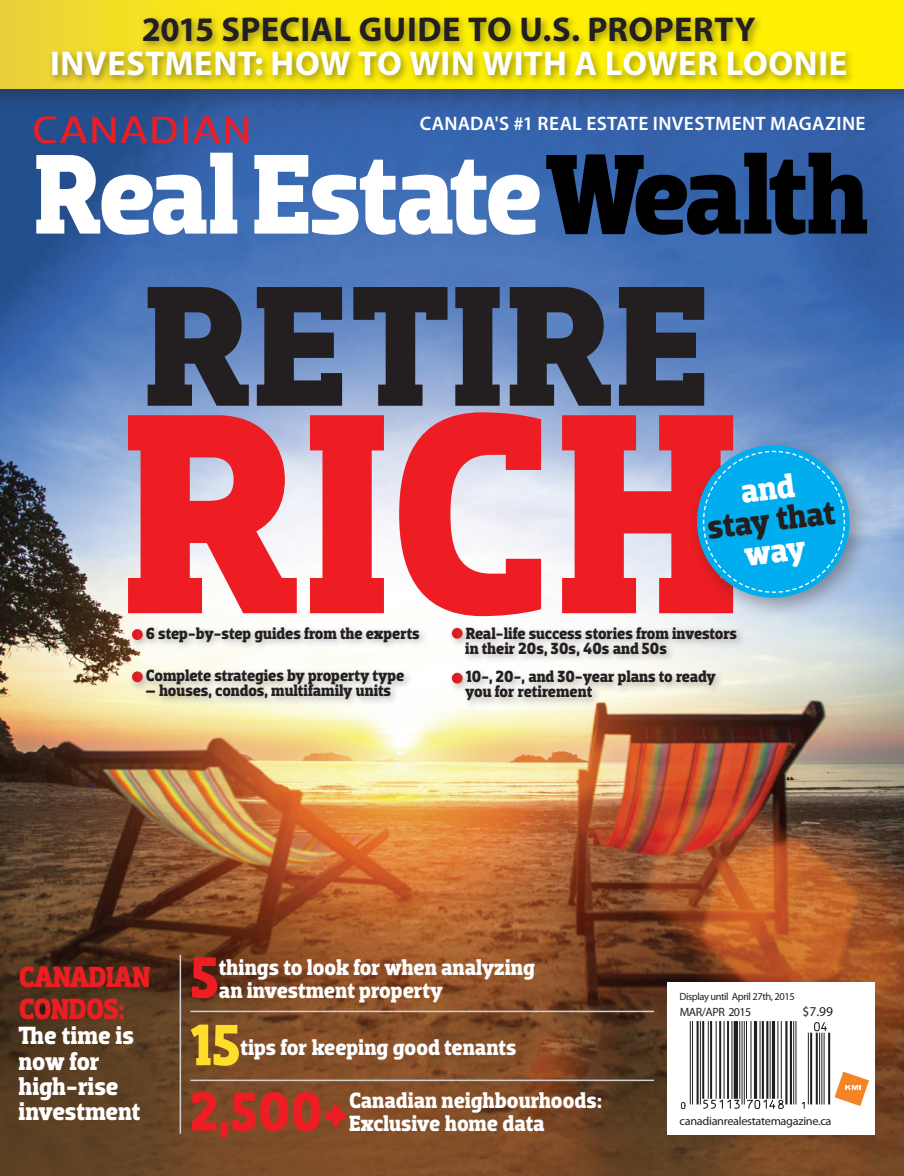
<style>
.page{position:relative;width:904px;height:1176px;background:#fff}
.page>*{position:absolute;margin:0;border:0;box-sizing:border-box;transform-origin:0 0}
.t1{font:700 291.15px "Dobra Slab";color:#ee1d23}
.t2{font:700 174.45px "Dobra Slab";letter-spacing:.01em;color:#231f20}
.t3{font:700 115.5px "Dobra Slab";letter-spacing:-.035em;color:#fff;scale:.96 1}
.t4{font:700 59.25px "Dobra Slab";color:#ffdd2b;scale:.96 1}
.t5{font:700 59.25px "Dobra Slab";color:#ee1d23;scale:.96 1}
.t6{font:700 55.65px "Dobra Slab";color:#ee1d23;scale:.96 1}
.t7{font:38.7px "Dobra";letter-spacing:.015em;color:#ee1d23;scale:1.26 1}
.t8{font:700 34.5px "Myriad Pro";letter-spacing:.015em;color:#fff}
.t9{font:700 34.5px "Myriad Pro";letter-spacing:.01em;color:#231f20}
.t10{font:700 34.5px "Dobra Slab";color:#231f20;scale:.96 1}
.t11{font:700 29.7px/32.1px "Dobra Slab";letter-spacing:-.03em;color:#ee1d23;scale:.95 1}
.t12{font:700 25.35px/25.3px "Dobra Slab";color:#fff;scale:.95 1}
.t13{font:700 22.5px/22.5px "Dobra Slab";color:#fff;scale:.95 1}
.t14{font:600 19.5px "Myriad Pro";letter-spacing:.015em;color:#fff}
.t15{font:700 16.5px/15px "Dobra Slab";letter-spacing:-.005em;color:#231f20;scale:.96 1}
.t16{font:13.5px "Myriad Pro";color:#231f20}
.t17{font:12px "Myriad Pro";letter-spacing:-.04em;color:#231f20}
.t18{font:11.85px "Myriad Pro";letter-spacing:-.025em;color:#231f20}
.t19{font:10.5px "Myriad Pro";letter-spacing:-.04em;color:#231f20}
.s1{color:#000001}
</style>
<div class="page">
<img style="left:0;top:113px;width:903px;height:1063px">
<hr style="left:190px;top:1010px;width:463px;height:2px;background:#d1d2d4">
<hr style="left:190px;top:1079px;width:463px;height:2px;background:#d1d2d4">
<hr style="left:179px;top:954px;width:2px;height:179px;background:#d1d2d4">
<div style="left:651px;top:967px;width:245px;height:189px;background:#231f20;opacity:.2"></div>
<div style="left:667px;top:982px;width:207px;height:152px;background:#fff"></div>
<svg style="left:835px;top:1071px;width:33px;height:35px"></svg>
<svg style="left:682px;top:1021px;width:149px;height:89px"></svg>
<hr style="left:689px;top:1021px;width:1px;height:83px;background:#231f20">
<hr style="left:691px;top:1021px;width:1px;height:83px;background:#231f20">
<hr style="left:696px;top:1021px;width:2px;height:83px;background:#231f20">
<hr style="left:699px;top:1021px;width:1px;height:83px;background:#231f20">
<hr style="left:701px;top:1021px;width:3px;height:77px;background:#231f20">
<hr style="left:707px;top:1021px;width:1px;height:77px;background:#231f20">
<hr style="left:709px;top:1021px;width:2px;height:77px;background:#231f20">
<hr style="left:715px;top:1021px;width:1px;height:77px;background:#231f20">
<hr style="left:718px;top:1021px;width:2px;height:77px;background:#231f20">
<hr style="left:723px;top:1021px;width:1px;height:77px;background:#231f20">
<hr style="left:726px;top:1021px;width:2px;height:77px;background:#231f20">
<hr style="left:731px;top:1021px;width:1px;height:77px;background:#231f20">
<svg style="left:733px;top:1021px;width:4px;height:71px"></svg>
<hr style="left:739px;top:1021px;width:1px;height:77px;background:#231f20">
<hr style="left:741px;top:1021px;width:1px;height:83px;background:#231f20">
<hr style="left:743px;top:1021px;width:1px;height:83px;background:#231f20">
<hr style="left:745px;top:1021px;width:1px;height:77px;background:#231f20">
<hr style="left:750px;top:1021px;width:1px;height:77px;background:#231f20">
<hr style="left:753px;top:1021px;width:3px;height:77px;background:#231f20">
<hr style="left:759px;top:1021px;width:1px;height:77px;background:#231f20">
<hr style="left:761px;top:1021px;width:2px;height:77px;background:#231f20">
<hr style="left:765px;top:1021px;width:3px;height:77px;background:#231f20">
<hr style="left:769px;top:1021px;width:1px;height:77px;background:#231f20">
<hr style="left:771px;top:1021px;width:3px;height:77px;background:#231f20">
<hr style="left:777px;top:1021px;width:1px;height:77px;background:#231f20">
<hr style="left:780px;top:1021px;width:1px;height:77px;background:#231f20">
<hr style="left:785px;top:1021px;width:2px;height:83px;background:#231f20">
<hr style="left:789px;top:1021px;width:2px;height:83px;background:#231f20">
<hr style="left:792px;top:1021px;width:1px;height:83px;background:#231f20">
<hr style="left:795px;top:1021px;width:1px;height:83px;background:#231f20">
<hr style="left:807px;top:1032px;width:1px;height:72px;background:#231f20">
<hr style="left:809px;top:1032px;width:2px;height:72px;background:#231f20">
<hr style="left:815px;top:1032px;width:2px;height:72px;background:#231f20">
<hr style="left:818px;top:1032px;width:1px;height:72px;background:#231f20">
<hr style="left:821px;top:1032px;width:1px;height:72px;background:#231f20">
<hr style="left:823px;top:1032px;width:1px;height:72px;background:#231f20">
<hr style="left:827px;top:1032px;width:2px;height:72px;background:#231f20">
<svg style="left:680px;top:1101px;width:5px;height:8px"></svg>
<svg style="left:702px;top:1092px;width:82px;height:17px"></svg>
<svg style="left:800px;top:1101px;width:4px;height:8px"></svg>
<svg style="left:813px;top:1021px;width:14px;height:11px"></svg>
<div style="left:0;top:0;width:903px;height:113px;background:#231f20;opacity:.4"></div>
<svg style="left:0;top:0;width:903px;height:88px;background:#f8e712"></svg>
<div style="left:48px;top:13px;width:807px;height:73px;background:#231f20;opacity:.45"></div>
<div style="left:128px;top:623px;width:618px;height:87px;background:#231f20;opacity:.3"></div>
<svg style="left:132px;top:629px;width:11px;height:11px"></svg>
<svg style="left:132px;top:671px;width:11px;height:11px"></svg>
<svg style="left:451px;top:628px;width:11px;height:11px"></svg>
<svg style="left:451px;top:673px;width:11px;height:10px"></svg>
<div style="left:685px;top:434px;width:186px;height:186px;background:#231f20;opacity:.4"></div>
<svg style="left:696px;top:445px;width:153px;height:153px"></svg>
<svg style="left:701px;top:450px;width:144px;height:143px;background:#1bb0ea"></svg>
<h3 class="t9" style="left:142px;top:7px;width:615px">2015 SPECIAL GUIDE TO U.S. PROPERTY</h3>
<h3 class="t8" style="left:50px;top:41px;width:798px">INVESTMENT: HOW TO WIN WITH A LOWER LOONIE</h3>
<h3 class="t7" style="left:31px;top:107px;width:176px">CANADIAN</h3>
<p class="t14" style="left:419px;top:111px;width:447px">CANADA'S #1 REAL ESTATE INVESTMENT MAGAZINE</p>
<h3 class="t3" style="left:34px;top:127px;width:870px">Real Estate<span class="s1">Wealth</span></h3>
<h2 class="t2" style="left:144px;top:244px;width:568px">RETIRE</h2>
<h1 class="t1" style="left:122px;top:344px;width:619px">RICH</h1>
<h3 class="t10" style="left:704px;top:507px;width:135px;rotate:-7deg">stay that</h3>
<p class="t15" style="left:146px;top:626px;width:287px">6 step-by-step guides from the experts</p>
<p class="t15" style="left:146px;top:668px;width:271px">Complete strategies by property type</p>
<p class="t15" style="left:145px;top:683px;width:257px">– houses, condos, multifamily units</p>
<p class="t15" style="left:465px;top:626px;width:284px">Real-life success stories from investors in their 20s, 30s, 40s and 50s</p>
<p class="t15" style="left:465px;top:669px;width:262px">10-, 20-, and 30-year plans to ready you for retirement</p>
<h3 class="t11" style="left:19px;top:960px;width:140px">CANADIAN<br>CONDOS:</h3>
<h3 class="t12" style="left:19px;top:1023px;width:130px">The time is now for high-rise investment</h3>
<h3 class="t5" style="left:190px;top:943px;width:31px">5</h3>
<h3 class="t13" style="left:219px;top:956px;width:334px">things to look for when analyzing an investment property</h3>
<h3 class="t4" style="left:190px;top:1010px;width:54px">15</h3>
<h3 class="t13" style="left:240px;top:1036px;width:292px">tips for keeping good tenants</h3>
<h3 class="t6" style="left:190px;top:1079px;width:166px">2,500+</h3>
<h3 class="t13" style="left:349px;top:1089px;width:267px">Canadian neighbourhoods:<br>Exclusive home data</h3>
<p class="t19" style="left:679px;top:990px;width:117px">Display until April 27th, 2015</p>
<p class="t17" style="left:679px;top:1004px;width:73px">MAR/APR 2015</p>
<p class="t16" style="left:802px;top:1003px;width:32px">$7.99</p>
<p class="t18" style="left:679px;top:1113px;width:153px">canadianrealestatemagazine.ca</p>
</div>
